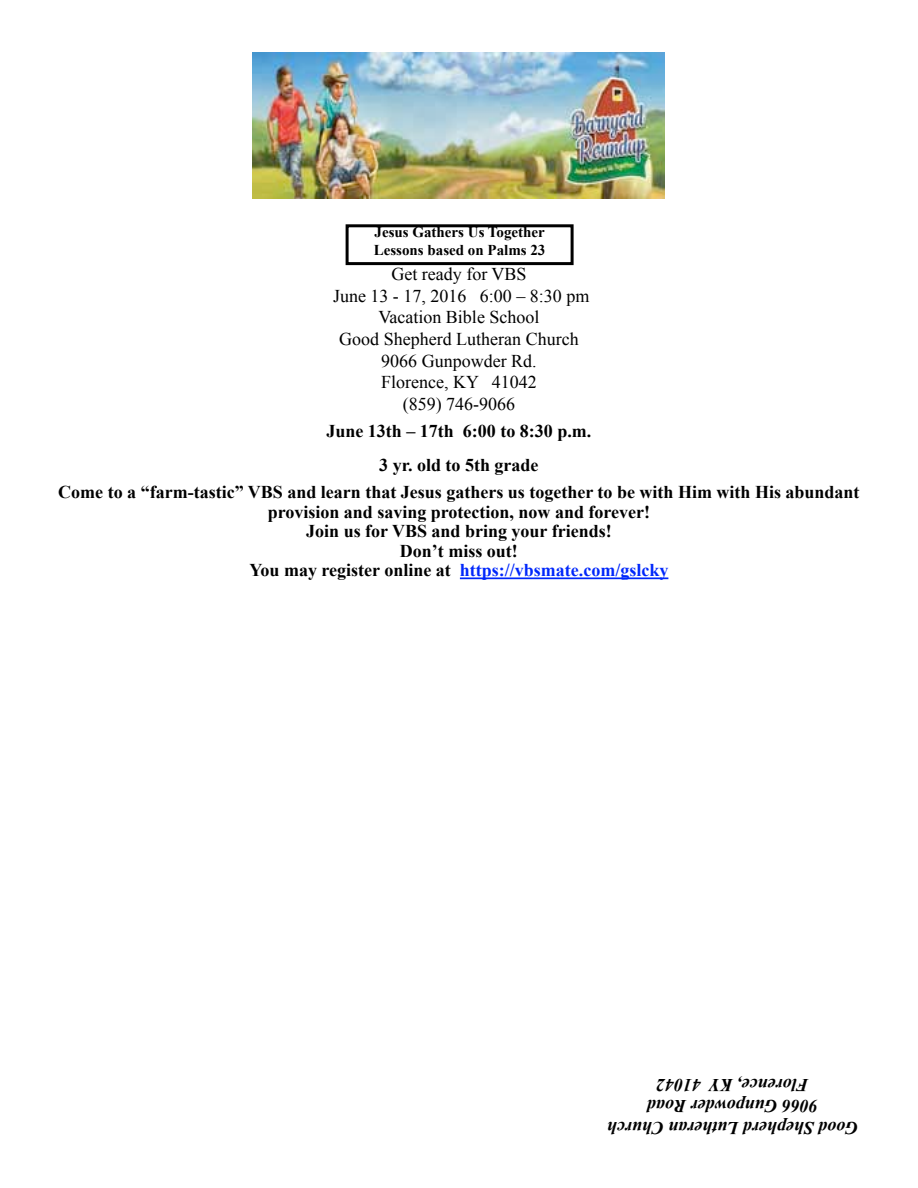
<style>
.page{position:relative;width:918px;height:1188px;background:#fff}
.page>*{position:absolute;margin:0;border:0;box-sizing:border-box;transform-origin:0 0}
.t1{font:700 18px/19.5px "Times New Roman";color:#000;text-align:center}
.t2{font:18px/21.6px "Times New Roman";color:#000;text-align:center}
.t3{font:italic 700 18px/21.6px "Times New Roman";color:#000;text-align:center}
.t4{font:700 15px/18px "Times New Roman";color:#000}
.s1{color:#0027fb}
</style>
<div class="page">
<hr style="left:460px;top:577px;width:208px;height:2px;background:#0027fb">
<img style="left:253px;top:53px;width:412px;height:146px">
<div style="left:346px;top:224px;width:228px;height:41px;border:3px solid #000"></div>
<p class="t4" style="left:374px;top:223px;width:173px">Jesus Gathers Us Together<br>Lessons based on Palms 23</p>
<p class="t2" style="left:333px;top:263px;width:258px">Get ready for VBS<br>June 13 - 17, 2016 6:00 – 8:30 pm<br>Vacation Bible School<br>Good Shepherd Lutheran Church<br>9066 Gunpowder Rd.<br>Florence, KY 41042<br>(859) 746-9066</p>
<p class="t1" style="left:326px;top:413px;width:266px;line-height:34.5px">June 13th – 17th 6:00 to 8:30 p.m.<br>3 yr. old to 5th grade</p>
<p class="t1" style="left:58px;top:482px;width:803px">Come to a “farm-tastic” VBS and learn that Jesus gathers us together to be with Him with His abundant provision and saving protection, now and forever!<br>Join us for VBS and bring your friends!<br>Don’t miss out!<br>You may register online at <span class="s1">https://vbsmate.com/gslcky</span></p>
<p class="t3" style="left:859px;top:1139px;width:253px;rotate:-180deg">Good Shepherd Lutheran Church<br>9066 Gunpowder Road<br>Florence, KY 41042</p>
</div>
